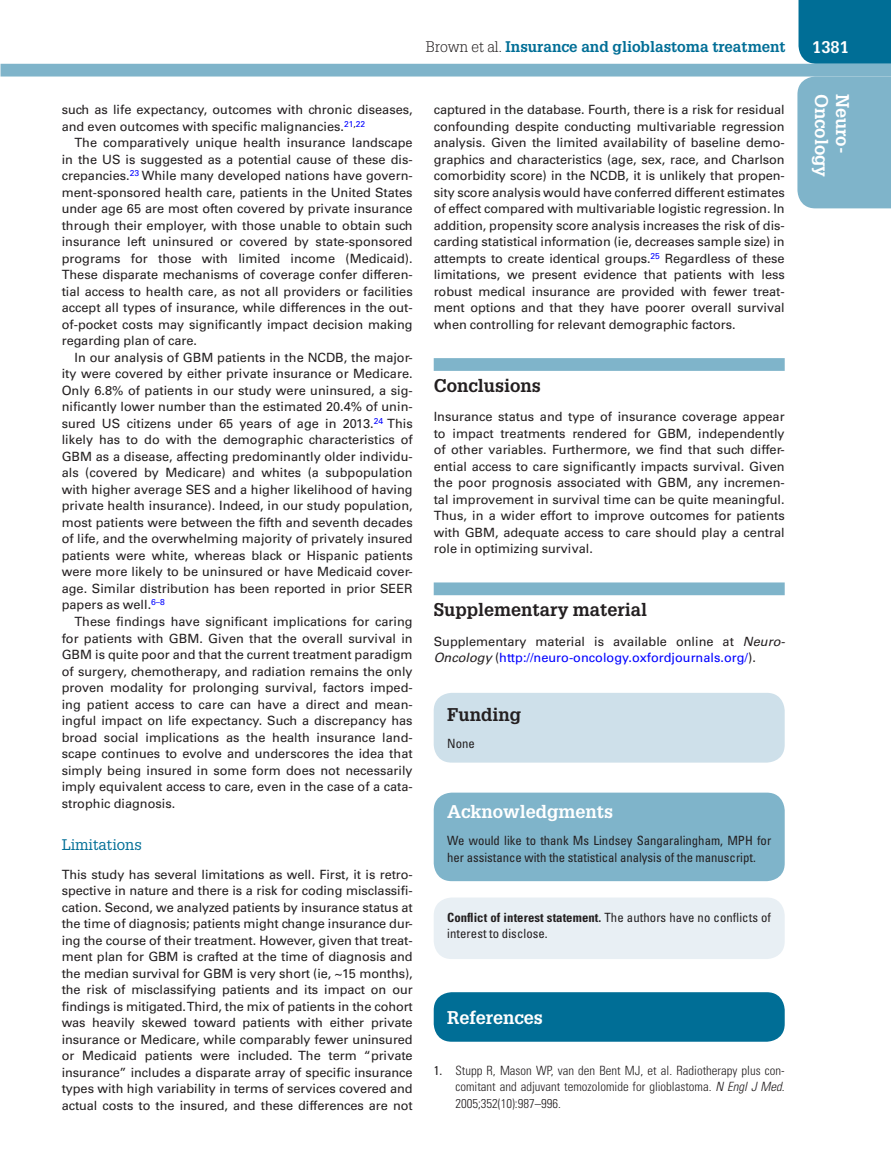
<style>
.page{position:relative;width:891px;height:1175px;background:#fff}
.page>*{position:absolute;margin:0;border:0;box-sizing:border-box;transform-origin:0 0}
.t1{font:700 18px "Glypha LT Std";color:#fff}
.t2{font:700 18px "Glypha LT Std";color:#231f20}
.t3{font:700 16.5px "Glypha LT Std";color:#fff}
.t4{font:700 15px "Glypha LT Std";color:#006e96}
.t5{font:15px "Glypha LT Std";color:#006e96}
.t6{font:12.75px/16.5px "Univers LT Std";color:#231f20;text-align:justify}
.t7{font:condensed 12.75px/16.5px "Univers LT Std";color:#231f20}
.t8{font:300 condensed 12.75px/16.5px "Univers LT Std";color:#231f20;text-align:justify}
.s1{font-weight:300;color:#231f20}
.s2{font-style:italic}
.s3{color:#00f}
.s4{font-weight:700}
.s5{font-weight:400}
</style>
<div class="page">
<div style="left:799px;top:0;width:92px;height:64px;background:#006e96"></div>
<div style="left:1px;top:64px;width:890px;height:12px;background:#7fb4ca"></div>
<div style="left:797px;top:76px;width:94px;height:132px;background:#7fb4ca"></div>
<div style="left:434px;top:693px;width:351px;height:69px;background:#cee0ea;border-radius:18px"></div>
<div style="left:434px;top:358px;width:351px;height:13px;background:#7fb4ca"></div>
<div style="left:434px;top:582px;width:351px;height:13px;background:#7fb4ca"></div>
<div style="left:434px;top:792px;width:351px;height:89px;background:#7fb4ca;border-radius:18px"></div>
<div style="left:434px;top:897px;width:351px;height:62px;background:#e8eff4;border-radius:18px"></div>
<div style="left:434px;top:992px;width:351px;height:49px;background:#006e96;border-radius:18px"></div>
<p class="t6" style="left:62px;top:102px;width:353px">such as life expectancy, outcomes with chronic diseases, and even outcomes with specific malignancies.<sup>21</sup><sup>,</sup><sup>22</sup></p>
<p class="t6" style="left:62px;top:135px;width:353px;text-indent:13px">The comparatively unique health insurance landscape in the US is suggested as a potential cause of these dis&shy;crepancies.<sup>23</sup> While many developed nations have govern&shy;ment-sponsored health care, patients in the United States under age 65 are most often covered by private insurance through their employer, with those unable to obtain such insurance left uninsured or covered by state-sponsored programs for those with limited income (Medicaid).<br>These disparate mechanisms of coverage confer differen&shy;tial access to health care, as not all providers or facilities accept all types of insurance, while differences in the out&shy;of-pocket costs may significantly impact decision making regarding plan of care.</p>
<p class="t6" style="left:62px;top:349px;width:353px;text-indent:13px">In our analysis of GBM patients in the NCDB, the major&shy;ity were covered by either private insurance or Medicare.<br>Only 6.8% of patients in our study were uninsured, a sig&shy;nificantly lower number than the estimated 20.4% of unin&shy;sured US citizens under 65 years of age in 2013.<sup>24</sup> This likely has to do with the demographic characteristics of GBM as a disease, affecting predominantly older individu&shy;als (covered by Medicare) and whites (a subpopulation with higher average SES and a higher likelihood of having private health insurance). Indeed, in our study population, most patients were between the fifth and seventh decades of life, and the overwhelming majority of privately insured patients were white, whereas black or Hispanic patients were more likely to be uninsured or have Medicaid cover&shy;age. Similar distribution has been reported in prior SEER papers as well.<sup>6–8</sup></p>
<p class="t6" style="left:62px;top:613px;width:353px;text-indent:13px">These findings have significant implications for caring for patients with GBM. Given that the overall survival in GBM is quite poor and that the current treatment paradigm of surgery, chemotherapy, and radiation remains the only proven modality for prolonging survival, factors imped&shy;ing patient access to care can have a direct and mean&shy;ingful impact on life expectancy. Such a discrepancy has broad social implications as the health insurance land&shy;scape continues to evolve and underscores the idea that simply being insured in some form does not necessarily imply equivalent access to care, even in the case of a cata&shy;strophic diagnosis.</p>
<p class="t5" style="left:62px;top:835px;width:82px">Limitations</p>
<p class="t6" style="left:62px;top:866px;width:353px">This study has several limitations as well. First, it is retro&shy;spective in nature and there is a risk for coding misclassifi&shy;cation. Second, we analyzed patients by insurance status at the time of diagnosis; patients might change insurance dur&shy;ing the course of their treatment. However, given that treat&shy;ment plan for GBM is crafted at the time of diagnosis and the median survival for GBM is very short (ie, ~15 months), the risk of misclassifying patients and its impact on our findings is mitigated. Third, the mix of patients in the cohort was heavily skewed toward patients with either private insurance or Medicare, while comparably fewer uninsured or Medicaid patients were included. The term “private insurance” includes a disparate array of specific insurance types with high variability in terms of services covered and actual costs to the insured, and these differences are not</p>
<p class="t4" style="left:426px;top:37px;width:361px"><span class="s1">Brown et al.</span> Insurance and glioblastoma treatment</p>
<p class="t3" style="left:812px;top:37px;width:38px">1381</p>
<h1 class="t1" style="left:833px;top:94px;width:85px;rotate:90deg">Oncology</h1>
<h1 class="t1" style="left:854px;top:94px;width:61px;rotate:90deg">Neuro-</h1>
<p class="t6" style="left:434px;top:102px;width:353px">captured in the database. Fourth, there is a risk for residual confounding despite conducting multivariable regression analysis. Given the limited availability of baseline demo&shy;graphics and characteristics (age, sex, race, and Charlson comorbidity score) in the NCDB, it is unlikely that propen&shy;sity score analysis would have conferred different estimates of effect compared with multivariable logistic regression. In addition, propensity score analysis increases the risk of dis&shy;carding statistical information (ie, decreases sample size) in attempts to create identical groups.<sup>25</sup> Regardless of these limitations, we present evidence that patients with less robust medical insurance are provided with fewer treat&shy;ment options and that they have poorer overall survival when controlling for relevant demographic factors.</p>
<h1 class="t2" style="left:434px;top:374px;width:109px">Conclusions</h1>
<p class="t6" style="left:434px;top:408px;width:353px">Insurance status and type of insurance coverage appear to impact treatments rendered for GBM, independently of other variables. Furthermore, we find that such differ&shy;ential access to care significantly impacts survival. Given the poor prognosis associated with GBM, any incremen&shy;tal improvement in survival time can be quite meaningful.<br>Thus, in a wider effort to improve outcomes for patients with GBM, adequate access to care should play a central role in optimizing survival.</p>
<h1 class="t2" style="left:434px;top:598px;width:215px">Supplementary material</h1>
<p class="t6" style="left:434px;top:633px;width:353px">Supplementary material is available online at <span class="s2">Neuro-<br>Oncology</span> (<span class="s3">http://neuro-oncology.oxfordjournals.org/</span>).</p>
<h1 class="t2" style="left:447px;top:703px;width:76px">Funding</h1>
<p class="t7" style="left:447px;top:734px;width:29px">None</p>
<h1 class="t1" style="left:447px;top:800px;width:168px">Acknowledgments</h1>
<p class="t7" style="left:447px;top:832px;width:326px">We would like to thank Ms Lindsey Sangaralingham, MPH for her assistance with the statistical analysis of the manuscript.</p>
<p class="t7" style="left:447px;top:908px;width:325px"><span class="s4">Conflict of interest statement.</span> The authors have no conflicts of interest to disclose.</p>
<h1 class="t1" style="left:447px;top:1006px;width:97px">References</h1>
<p class="t8" style="left:455px;top:1061px;width:331px;text-indent:-22px"><span class="s5">1.</span> Stupp R, Mason WP, van den Bent MJ, et al. Radiotherapy plus con&shy;comitant and adjuvant temozolomide for glioblastoma. <span class="s2">N Engl J Med</span>.<br>2005;352(10):987–996.</p>
</div>
